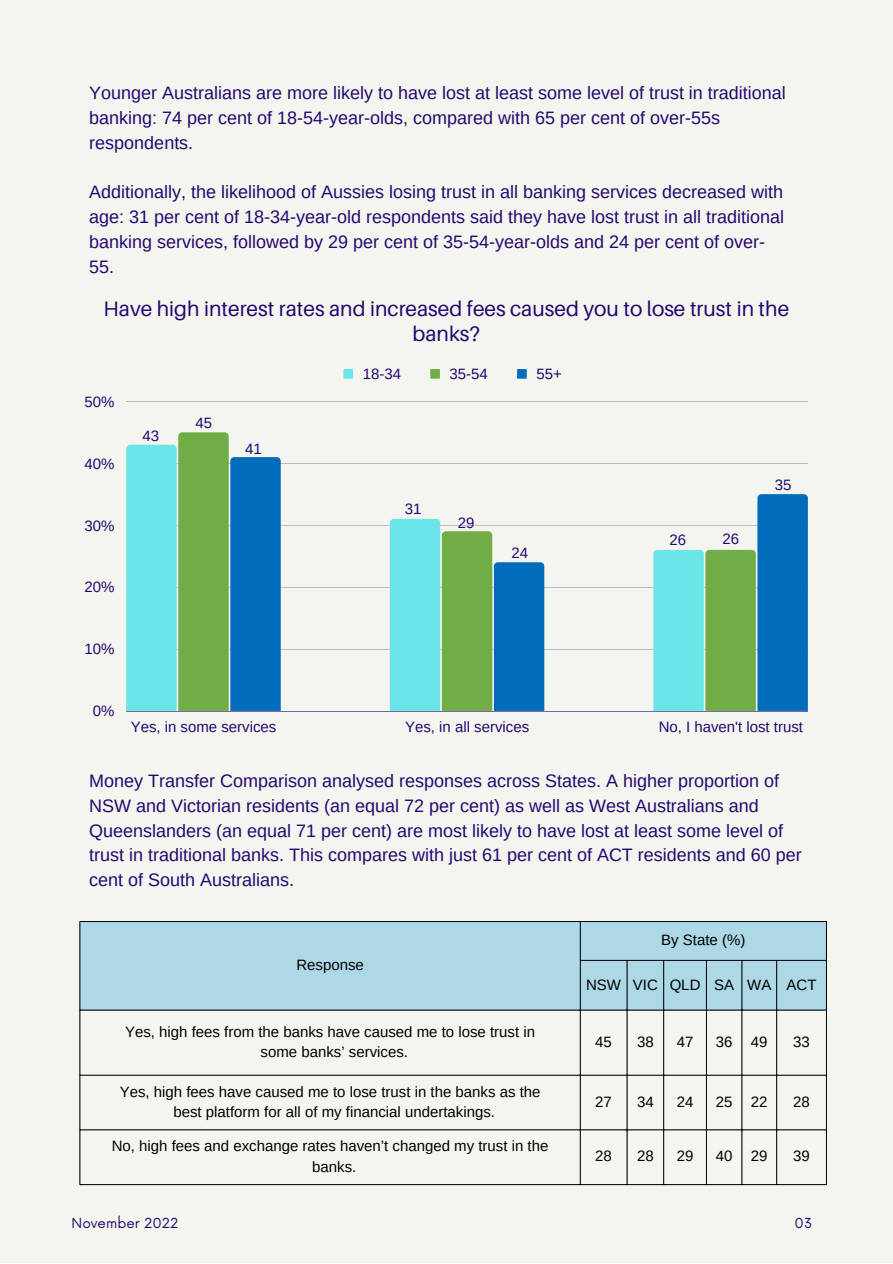
<style>
.page{position:relative;width:893px;height:1264px;background:#fff}
.page>*{position:absolute;margin:0;border:0;box-sizing:border-box;transform-origin:0 0}
.t1{font:21px/24.8px "Aileron";color:#230871;text-align:center}
.t2{font:18px/24.8px "Arimo";color:#230871}
.t3{font:15px/20.2px "Arimo";color:#000;text-align:center}
.t4{font:15px "Arimo";color:#230871}
.t5{font:13.5px "Now";color:#230871}
</style>
<div class="page">
<div style="left:0;top:0;width:892px;height:1262px;background:#f5f5ef"></div>
<div style="left:343px;top:369px;width:10px;height:10px;background:#6ce5e8"></div>
<div style="left:430px;top:369px;width:10px;height:10px;background:#71ad47"></div>
<div style="left:517px;top:369px;width:9px;height:10px;background:#016dba"></div>
<hr style="left:126px;top:401px;width:681px;height:1px;background:#230871">
<hr style="left:126px;top:463px;width:681px;height:1px;background:#230871">
<hr style="left:126px;top:525px;width:681px;height:1px;background:#230871">
<hr style="left:126px;top:587px;width:681px;height:1px;background:#230871">
<hr style="left:126px;top:649px;width:681px;height:1px;background:#230871">
<hr style="left:126px;top:710px;width:681px;height:1px;background:#230871">
<svg style="left:126px;top:432px;width:155px;height:279px;background:#57b0a7"></svg>
<svg style="left:390px;top:519px;width:154px;height:192px;background:#5fb8ad"></svg>
<svg style="left:653px;top:494px;width:154px;height:217px"></svg>
<div style="left:81px;top:922px;width:745px;height:87px;background:#add8e6"></div>
<hr style="left:80px;top:921px;width:1px;height:263px;background:#000">
<hr style="left:580px;top:921px;width:1px;height:263px;background:#000">
<hr style="left:626px;top:960px;width:1px;height:224px;background:#000">
<hr style="left:663px;top:960px;width:1px;height:224px;background:#000">
<hr style="left:706px;top:960px;width:1px;height:224px;background:#000">
<hr style="left:741px;top:960px;width:1px;height:224px;background:#000">
<hr style="left:776px;top:960px;width:1px;height:224px;background:#000">
<hr style="left:826px;top:921px;width:1px;height:263px;background:#000">
<hr style="left:80px;top:921px;width:746px;height:1px;background:#000">
<hr style="left:580px;top:960px;width:246px;height:1px;background:#000">
<hr style="left:80px;top:1009px;width:746px;height:1px;background:#000">
<hr style="left:80px;top:1074px;width:746px;height:1px;background:#000">
<hr style="left:80px;top:1129px;width:746px;height:1px;background:#000">
<hr style="left:80px;top:1184px;width:746px;height:1px;background:#000">
<p class="t2" style="left:89px;top:81px;width:698px">Younger Australians are more likely to have lost at least some level of trust in traditional banking: 74 per cent of 18-54-year-olds, compared with 65 per cent of over-55s respondents.</p>
<p class="t2" style="left:89px;top:180px;width:696px">Additionally, the likelihood of Aussies losing trust in all banking services decreased with age: 31 per cent of 18-34-year-old respondents said they have lost trust in all traditional banking services, followed by 29 per cent of 35-54-year-olds and 24 per cent of over-55.</p>
<p class="t1" style="left:103px;top:295px;width:687px">Have high interest rates and increased fees caused you to lose trust in the banks?</p>
<p class="t4" style="left:85px;top:393px;width:31px">50%</p>
<p class="t4" style="left:85px;top:455px;width:31px">40%</p>
<p class="t4" style="left:85px;top:517px;width:31px">30%</p>
<p class="t4" style="left:85px;top:579px;width:31px">20%</p>
<p class="t4" style="left:142px;top:427px;width:18px">43</p>
<p class="t4" style="left:196px;top:415px;width:18px">45</p>
<p class="t4" style="left:245px;top:440px;width:18px">41</p>
<p class="t4" style="left:363px;top:365px;width:40px">18-34</p>
<p class="t4" style="left:449px;top:365px;width:40px">35-54</p>
<p class="t4" style="left:536px;top:365px;width:27px">55+</p>
<p class="t4" style="left:405px;top:501px;width:18px">31</p>
<p class="t4" style="left:458px;top:514px;width:18px">29</p>
<p class="t4" style="left:511px;top:544px;width:18px">24</p>
<p class="t4" style="left:669px;top:531px;width:18px">26</p>
<p class="t4" style="left:722px;top:530px;width:18px">26</p>
<p class="t4" style="left:774px;top:476px;width:18px">35</p>
<p class="t4" style="left:85px;top:640px;width:31px">10%</p>
<p class="t4" style="left:93px;top:702px;width:23px">0%</p>
<p class="t4" style="left:131px;top:718px;width:147px">Yes, in some services</p>
<p class="t4" style="left:405px;top:718px;width:125px">Yes, in all services</p>
<p class="t4" style="left:658px;top:718px;width:146px">No, I haven't lost trust</p>
<p class="t2" style="left:89px;top:768px;width:714px">Money Transfer Comparison analysed responses across States. A higher proportion of NSW and Victorian residents (an equal 72 per cent) as well as West Australians and Queenslanders (an equal 71 per cent) are most likely to have lost at least some level of trust in traditional banks. This compares with just 61 per cent of ACT residents and 60 per cent of South Australians.</p>
<p class="t3" style="left:296px;top:954px;width:69px">Response</p>
<p class="t3" style="left:661px;top:929px;width:86px">By State (%)</p>
<p class="t3" style="left:586px;top:974px;width:232px">NSW VIC QLD SA WA ACT</p>
<p class="t3" style="left:125px;top:1021px;width:411px">Yes, high fees from the banks have caused me to lose trust in some banks’ services.</p>
<p class="t3" style="left:595px;top:1031px;width:18px">45</p>
<p class="t3" style="left:637px;top:1031px;width:18px">38</p>
<p class="t3" style="left:676px;top:1031px;width:18px">47</p>
<p class="t3" style="left:715px;top:1031px;width:53px">36 49</p>
<p class="t3" style="left:793px;top:1031px;width:18px">33</p>
<p class="t3" style="left:120px;top:1081px;width:422px">Yes, high fees have caused me to lose trust in the banks as the best platform for all of my financial undertakings.</p>
<p class="t3" style="left:595px;top:1091px;width:18px">27</p>
<p class="t3" style="left:637px;top:1091px;width:18px">34</p>
<p class="t3" style="left:676px;top:1091px;width:18px">24</p>
<p class="t3" style="left:715px;top:1091px;width:53px">25 22</p>
<p class="t3" style="left:793px;top:1091px;width:18px">28</p>
<p class="t3" style="left:112px;top:1135px;width:438px">No, high fees and exchange rates haven’t changed my trust in the banks.</p>
<p class="t3" style="left:595px;top:1146px;width:18px">28</p>
<p class="t3" style="left:637px;top:1146px;width:18px">28</p>
<p class="t3" style="left:676px;top:1146px;width:18px">29</p>
<p class="t3" style="left:715px;top:1146px;width:53px">40 29</p>
<p class="t3" style="left:793px;top:1146px;width:18px">39</p>
<p class="t5" style="left:72px;top:1215px;width:108px">November 2022</p>
<p class="t5" style="left:794px;top:1215px;width:19px">03</p>
</div>
